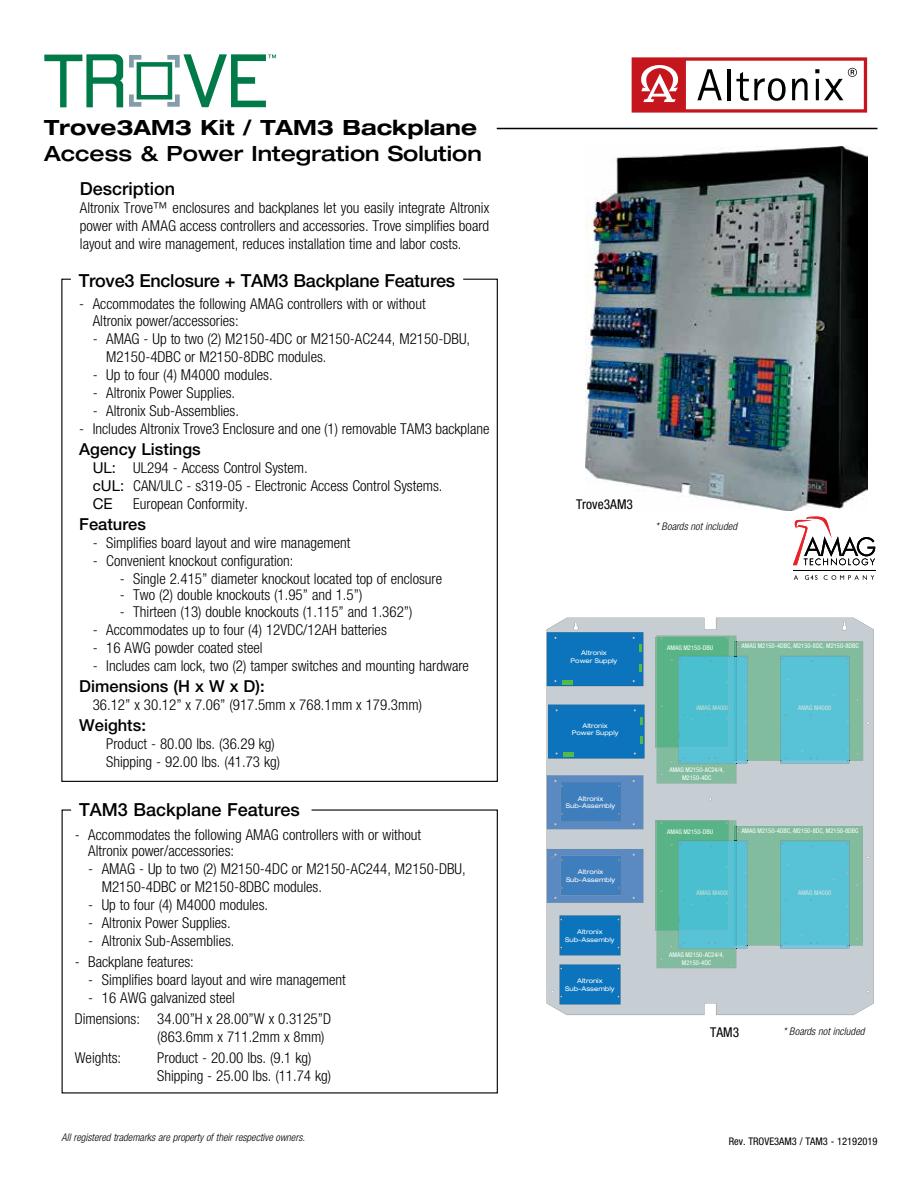
<style>
.page{position:relative;width:918px;height:1188px;background:#fff}
.page>*{position:absolute;margin:0;border:0;box-sizing:border-box;transform-origin:0 0}
.t1{font:500 expanded 21px "Helvetica Neue";color:#000}
.t2{font:700 expanded 21px "Helvetica Neue";color:#000}
.t3{font:500 18px "Helvetica Neue";letter-spacing:-.015em;color:#000}
.t4{font:500 16.5px "Helvetica Neue";color:#000}
.t5{font:300 condensed 15px/18px "Helvetica Neue";color:#000}
.t6{font:condensed 13.5px "Helvetica Neue";color:#000}
.t7{font:italic 300 condensed 10.5px "Helvetica Neue";color:#000}
.t8{font:condensed 10.5px "Helvetica Neue";color:#000}
.t9{font:condensed 6.45px/7.8px "Helvetica Neue";color:#fff;text-align:center}
.t10{font:expanded 6.45px/7.5px "Helvetica Neue";color:#fff;text-align:center}
.t11{font:condensed 6.45px "Helvetica Neue";color:#d6e6dc}
.t12{font:condensed 6.45px "Helvetica Neue";color:#cbe2d3}
.s1{font-weight:400;font-stretch:normal}
.s2{color:#d6e6dc}
</style>
<div class="page">
<svg style="left:61px;top:278px;width:437px;height:504px"></svg>
<svg style="left:632px;top:57px;width:235px;height:56px"></svg>
<hr style="left:497px;top:128px;width:381px;height:1px;background:#000">
<svg style="left:44px;top:54px;width:79px;height:53px"></svg>
<svg style="left:129px;top:54px;width:147px;height:53px"></svg>
<img style="left:585px;top:147px;width:282px;height:364px">
<div style="left:547px;top:618px;width:327px;height:397px;background:#c6ced3"></div>
<div style="left:547px;top:632px;width:96px;height:54px;background:#0b74bc"></div>
<div style="left:548px;top:705px;width:97px;height:54px;background:#0b74bc"></div>
<svg style="left:547px;top:775px;width:96px;height:54px;background:#4e85be"></svg>
<svg style="left:547px;top:849px;width:96px;height:54px;background:#4f84bd"></svg>
<div style="left:560px;top:915px;width:61px;height:40px;background:#0b74bc"></div>
<div style="left:560px;top:965px;width:61px;height:39px;background:#0b74bc"></div>
<svg style="left:655px;top:820px;width:208px;height:148px;background:#6fbeba"></svg>
<svg style="left:655px;top:636px;width:208px;height:147px;background:#6ebeba"></svg>
<svg style="left:61px;top:809px;width:437px;height:285px"></svg>
<svg style="left:793px;top:516px;width:82px;height:49px"></svg>
<hr style="left:793px;top:571px;width:82px;height:1px;background:#000">
<svg style="left:794px;top:575px;width:4px;height:5px"></svg>
<svg style="left:805px;top:575px;width:12px;height:5px"></svg>
<svg style="left:824px;top:575px;width:50px;height:5px"></svg>
<h1 class="t2" style="left:44px;top:114px;width:434px">Trove3AM3 Kit / TAM3 Backplane</h1>
<h1 class="t1" style="left:44px;top:141px;width:439px">Access &amp; Power Integration Solution</h1>
<p class="t3" style="left:80px;top:177px;width:97px">Description</p>
<p class="t5" style="left:80px;top:198px;width:411px;text-align:justify">Altronix Trove™ enclosures and backplanes let you easily integrate Altronix power with AMAG access controllers and accessories. Trove simplifies board layout and wire management, reduces installation time and labor costs.</p>
<p class="t3" style="left:79px;top:269px;width:378px">Trove3 Enclosure + TAM3 Backplane Features</p>
<p class="t5" style="left:93px;top:296px;width:334px;line-height:16.5px;text-indent:-14px">- Accommodates the following AMAG controllers with or without<br>Altronix power/accessories:</p>
<p class="t5" style="left:106px;top:329px;width:365px;text-indent:-14px">- AMAG - Up to two (2) M2150-4DC or M2150-AC244, M2150-DBU,<br>M2150-4DBC or M2150-8DBC modules.</p>
<p class="t5" style="left:93px;top:365px;width:181px">- Up to four (4) M4000 modules.</p>
<p class="t5" style="left:93px;top:383px;width:144px">- Altronix Power Supplies.</p>
<p class="t5" style="left:93px;top:401px;width:148px">- Altronix Sub-Assemblies.</p>
<p class="t5" style="left:79px;top:419px;width:412px">- Includes Altronix Trove3 Enclosure and one (1) removable TAM3 backplane</p>
<p class="t4" style="left:79px;top:439px;width:123px">Agency Listings</p>
<p class="t5" style="left:93px;top:458px;width:351px"><span class="s1">UL:</span> UL294 - Access Control System.<br><span class="s1">cUL:</span> CAN/ULC - s319-05 - Electronic Access Control Systems.<br><span class="s1">CE</span></p>
<p class="t5" style="left:133px;top:494px;width:116px">European Conformity.</p>
<p class="t4" style="left:79px;top:514px;width:68px">Features</p>
<p class="t5" style="left:93px;top:533px;width:259px">- Simplifies board layout and wire management</p>
<p class="t5" style="left:93px;top:551px;width:202px">- Convenient knockout configuration:</p>
<p class="t5" style="left:120px;top:569px;width:324px">- Single 2.415” diameter knockout located top of enclosure</p>
<p class="t5" style="left:120px;top:586px;width:244px">- Two (2) double knockouts (1.95” and 1.5”)</p>
<p class="t5" style="left:120px;top:602px;width:294px">- Thirteen (13) double knockouts (1.115” and 1.362”)</p>
<p class="t5" style="left:93px;top:620px;width:296px">- Accommodates up to four (4) 12VDC/12AH batteries</p>
<p class="t5" style="left:93px;top:638px;width:171px">- 16 AWG powder coated steel</p>
<p class="t5" style="left:93px;top:656px;width:378px">- Includes cam lock, two (2) tamper switches and mounting hardware</p>
<p class="t4" style="left:79px;top:676px;width:187px">Dimensions (H x W x D):</p>
<p class="t5" style="left:93px;top:695px;width:331px">36.12” x 30.12” x 7.06” (917.5mm x 768.1mm x 179.3mm)</p>
<p class="t4" style="left:79px;top:715px;width:68px">Weights:</p>
<p class="t5" style="left:106px;top:734px;width:175px">Product - 80.00 lbs. (36.29 kg)<br>Shipping - 92.00 lbs. (41.73 kg)</p>
<p class="t3" style="left:79px;top:799px;width:222px">TAM3 Backplane Features</p>
<p class="t5" style="left:88px;top:826px;width:334px;line-height:16.5px;text-indent:-14px">- Accommodates the following AMAG controllers with or without<br>Altronix power/accessories:</p>
<p class="t5" style="left:102px;top:860px;width:365px;text-indent:-14px">- AMAG - Up to two (2) M2150-4DC or M2150-AC244, M2150-DBU,<br>M2150-4DBC or M2150-8DBC modules.</p>
<p class="t5" style="left:88px;top:896px;width:181px">- Up to four (4) M4000 modules.</p>
<p class="t5" style="left:88px;top:914px;width:144px">- Altronix Power Supplies.</p>
<p class="t5" style="left:88px;top:932px;width:148px">- Altronix Sub-Assemblies.</p>
<p class="t5" style="left:75px;top:953px;width:121px">- Backplane features:</p>
<p class="t5" style="left:88px;top:971px;width:259px">- Simplifies board layout and wire management</p>
<p class="t5" style="left:75px;top:988px;width:258px;line-height:21px;text-indent:14px">- 16 AWG galvanized steel<br>Dimensions: 34.00”H x 28.00”W x 0.3125”D</p>
<p class="t5" style="left:157px;top:1028px;width:169px">(863.6mm x 711.2mm x 8mm)</p>
<p class="t5" style="left:75px;top:1049px;width:48px">Weights:</p>
<p class="t5" style="left:157px;top:1049px;width:175px">Product - 20.00 lbs. (9.1 kg)<br>Shipping - 25.00 lbs. (11.74 kg)</p>
<p class="t7" style="left:62px;top:1131px;width:245px">All registered trademarks are property of their respective owners.</p>
<p class="t6" style="left:576px;top:497px;width:58px">Trove3AM3</p>
<p class="t7" style="left:655px;top:521px;width:83px">* Boards not included</p>
<p class="t10" style="left:571px;top:649px;width:48px">Altronix<br>Power Supply</p>
<p class="t10" style="left:572px;top:722px;width:48px">Altronix<br>Power Supply</p>
<p class="t10" style="left:566px;top:795px;width:51px">Altronix<br>Sub-Assembly</p>
<p class="t10" style="left:566px;top:868px;width:51px">Altronix<br>Sub-Assembly</p>
<p class="t10" style="left:565px;top:928px;width:51px">Altronix<br>Sub-Assembly</p>
<p class="t10" style="left:565px;top:977px;width:51px">Altronix<br>Sub-Assembly</p>
<p class="t9" style="left:667px;top:644px;width:47px">AMAG M2150-DBU</p>
<p class="t9" style="left:742px;top:642px;width:119px">AMAG M2150-4DBC, M2150-8DC, M2150-8DBC</p>
<p class="t12" style="left:696px;top:704px;width:35px">AMAG M400<span class="s2">0</span></p>
<p class="t11" style="left:798px;top:704px;width:35px">AMAG M4000</p>
<p class="t9" style="left:669px;top:766px;width:56px">AMAG M2150-AC24/4,<br>M2150-4DC</p>
<p class="t9" style="left:667px;top:827px;width:47px">AMAG M2150-DBU</p>
<p class="t9" style="left:741px;top:826px;width:119px">AMAG M2150-4DBC, M2150-8DC, M2150-8DBC</p>
<p class="t12" style="left:696px;top:889px;width:35px">AMAG M4000</p>
<p class="t11" style="left:798px;top:889px;width:35px">AMAG M4000</p>
<p class="t9" style="left:669px;top:951px;width:56px">AMAG M2150-AC24/4,<br>M2150-4DC</p>
<p class="t6" style="left:710px;top:1024px;width:30px">TAM3</p>
<p class="t7" style="left:783px;top:1026px;width:83px">* Boards not included</p>
<p class="t8" style="left:729px;top:1135px;width:150px">Rev. TROVE3AM3 / TAM3 - 12192019</p>
</div>
